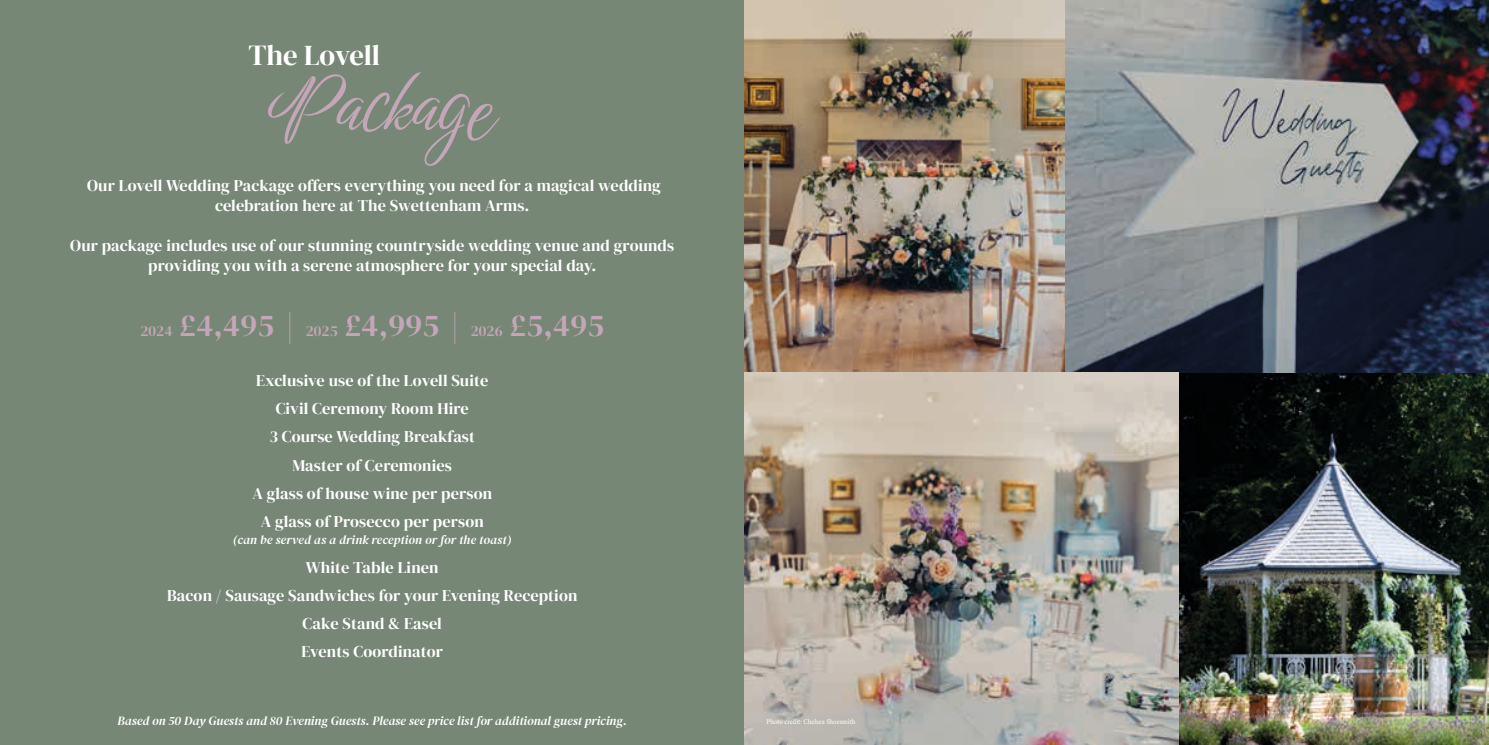
<style>
.page{position:relative;width:1489px;height:745px;background:#fff}
.page>*{position:absolute;margin:0;border:0;box-sizing:border-box;transform-origin:0 0}
.t1{font:76.75px "Birthstone Bounce";color:#c4a6b8}
.t2{font:31.25px "DM Serif Display";letter-spacing:.01em;color:#c4a6b8}
.t3{font:28.75px "DM Serif Display";color:#fff}
.t4{font:16.25px/20px "DM Serif Display";letter-spacing:.01em;color:#fff;text-align:center}
.t5{font:italic 12.5px "DM Serif Display";color:#fff}
.t6{font:condensed 7.5px "Minion Pro";letter-spacing:-.005em;color:#fff}
.s1{font-size:15px}
</style>
<div class="page">
<div style="left:0;top:0;width:744px;height:744px;background:#768776"></div>
<img style="left:744px;top:0;width:744px;height:744px">
<p class="t3" style="left:248px;top:39px;width:133px">The Lovell</p>
<p class="t1" style="left:269px;top:58px;width:228px">Package</p>
<p class="t4" style="left:87px;top:175px;width:575px">Our Lovell Wedding Package offers everything you need for a magical wedding celebration here at The Swettenham Arms.</p>
<p class="t4" style="left:70px;top:235px;width:605px">Our package includes use of our stunning countryside wedding venue and grounds providing you with a serene atmosphere for your special day.</p>
<p class="t2" style="left:140px;top:307px;width:465px"><span class="s1">2024</span> £4,495 | <span class="s1">2025</span> £4,995 | <span class="s1">2026</span> £5,495</p>
<p class="t4" style="left:256px;top:370px;width:234px">Exclusive use of the Lovell Suite</p>
<p class="t4" style="left:276px;top:399px;width:195px">Civil Ceremony Room Hire</p>
<p class="t4" style="left:269px;top:427px;width:207px">3 Course Wedding Breakfast</p>
<p class="t4" style="left:292px;top:455px;width:161px">Master of Ceremonies</p>
<p class="t4" style="left:252px;top:483px;width:241px">A glass of house wine per person</p>
<p class="t4" style="left:261px;top:511px;width:224px">A glass of Prosecco per person</p>
<p class="t5" style="left:233px;top:532px;width:280px">(can be served as a drink reception or for the toast)</p>
<p class="t4" style="left:306px;top:557px;width:134px">White Table Linen</p>
<p class="t4" style="left:167px;top:585px;width:412px">Bacon / Sausage Sandwiches for your Evening Reception</p>
<p class="t4" style="left:302px;top:613px;width:141px">Cake Stand &amp; Easel</p>
<p class="t4" style="left:301px;top:641px;width:143px">Events Coordinator</p>
<p class="t5" style="left:117px;top:713px;width:511px">Based on 50 Day Guests and 80 Evening Guests. Please see price list for additional guest pricing.</p>
<p class="t6" style="left:766px;top:716px;width:90px">Photo credit: Chelsea Shoesmith</p>
</div>
